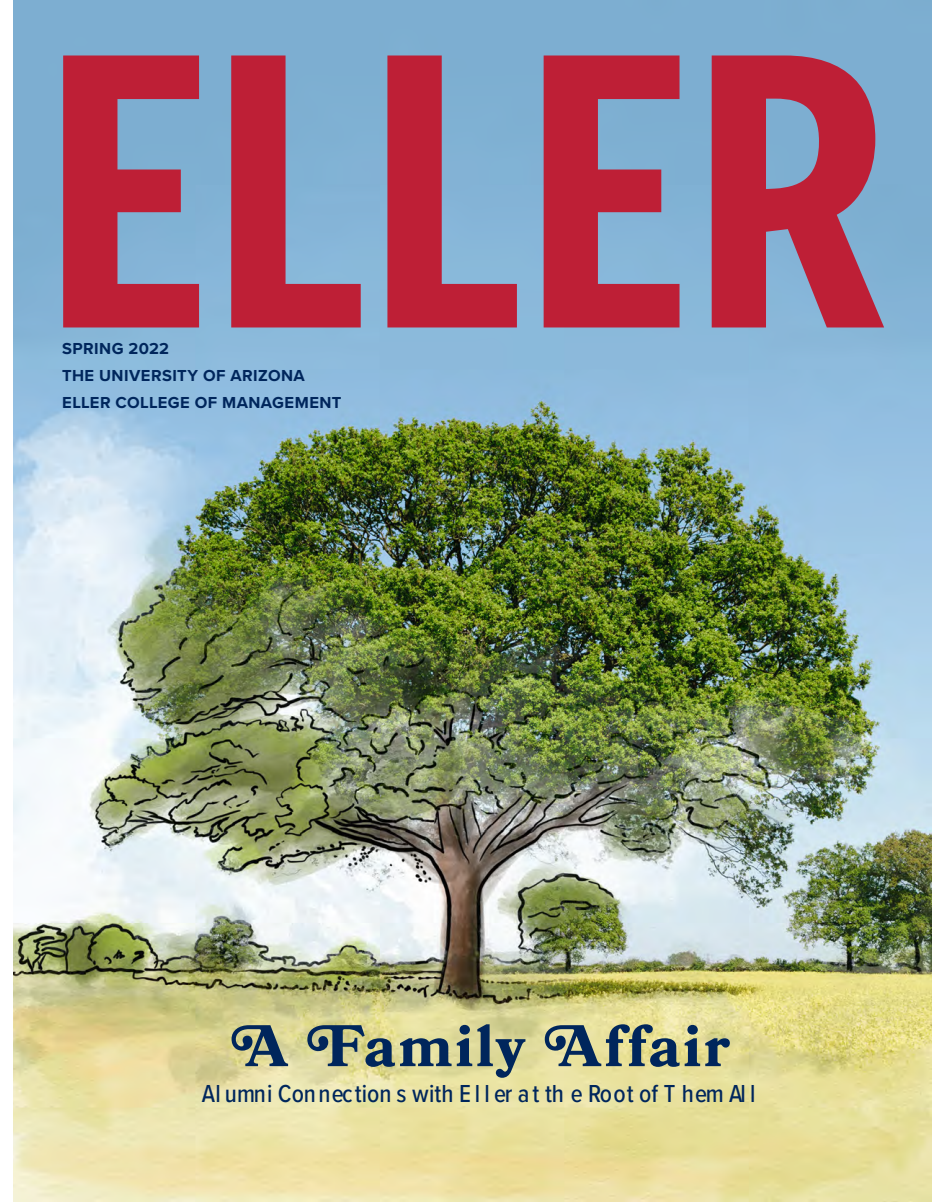
<style>
.page{position:relative;width:932px;height:1202px;background:#fff}
.page>*{position:absolute;margin:0;border:0;box-sizing:border-box;transform-origin:0 0}
.t1{font:435px "Freight Sans Cmp Pro Semi";letter-spacing:-.02em;color:#be1f36;scale:1.14 1}
.t2{font:700 58.5px "Bookmania";letter-spacing:.05em;color:#00265c}
.t3{font:500 25.5px "Proxima Nova Cond";color:#00265c}
.t4{font:700 16.5px/27px "Proxima Nova";letter-spacing:.025em;color:#00265c}
</style>
<div class="page">
<img style="left:14px;top:0;width:918px;height:1201px">
<h1 class="t1" style="left:38px;top:-110px;width:751px">ELLER</h1>
<p class="t4" style="left:62px;top:334px;width:281px">SPRING 2022<br>THE UNIVERSITY OF ARIZONA<br>ELLER COLLEGE OF MANAGEMENT</p>
<h2 class="t2" style="left:231px;top:1011px;width:500px">A Family Affair</h2>
<h3 class="t3" style="left:202px;top:1074px;width:555px">Al umni Connection s with E l l er a t th e Root of T hem Al l</h3>
</div>
